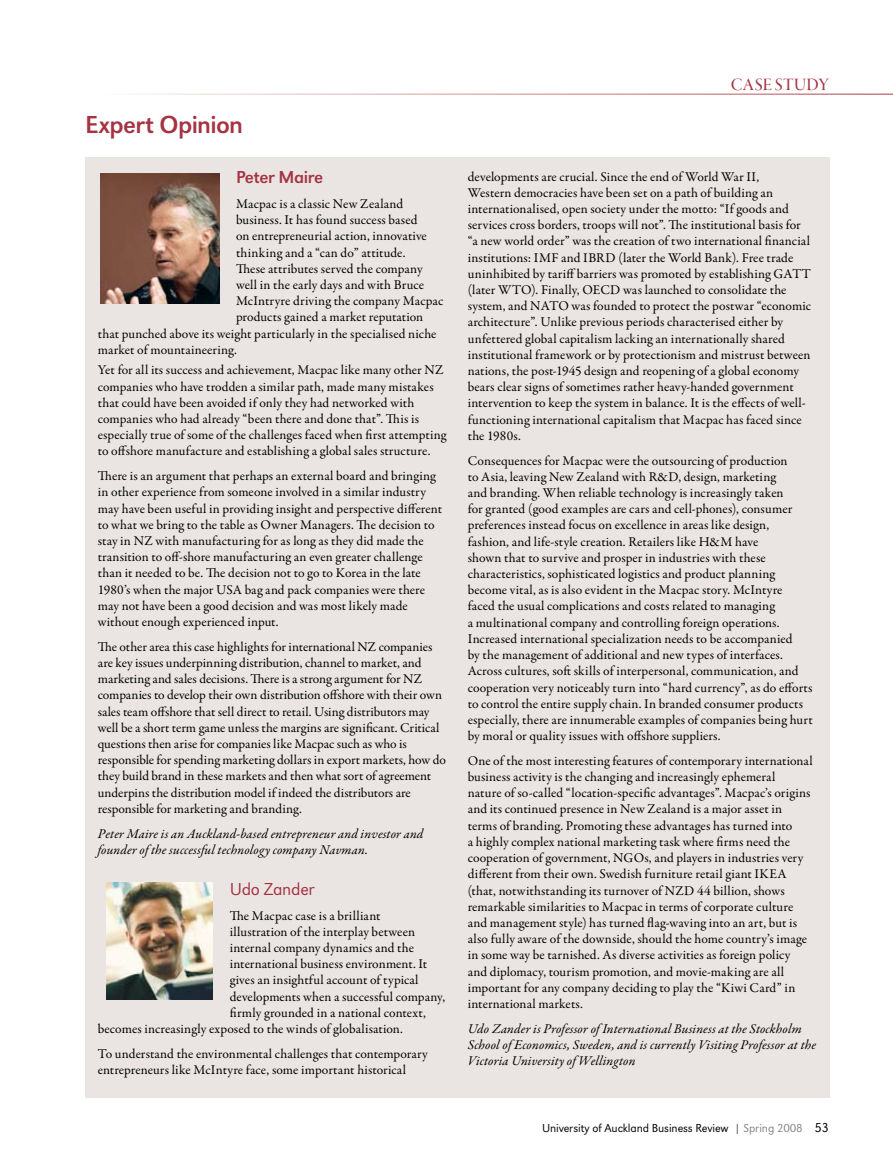
<style>
.page{position:relative;width:893px;height:1170px;background:#fff}
.page>*{position:absolute;margin:0;border:0;box-sizing:border-box;transform-origin:0 0}
.t1{font:25.5px "Grot Macron Reg";letter-spacing:-.025em;color:#a53443}
.t2{font:18px "Grot Macron Reg";letter-spacing:-.025em;color:#a53443}
.t3{font:18px "Garamond Premr Pro Med Disp";color:#a53443}
.t4{font:300 18px "Grot Macron";letter-spacing:-.015em;color:#a53443}
.t5{font:13.5px/16.2px "Garamond Premr Pro";letter-spacing:.005em;color:#000}
.t6{font:italic 13.5px/16.2px "Garamond Premr Pro";letter-spacing:.01em;color:#000}
.t7{font:300 12px "Grot Macron";letter-spacing:-.01em;color:#000}
.s1{color:#808285}
.s2{font-size:13.5px}
</style>
<div class="page">
<div style="left:85px;top:158px;width:744px;height:939px;background:#eae5e2"></div>
<img style="left:101px;top:173px;width:118px;height:130px">
<img style="left:106px;top:882px;width:107px;height:116px">
<h1 class="t1" style="left:85px;top:109px;width:160px">Expert Opinion</h1>
<h2 class="t2" style="left:236px;top:167px;width:89px">Peter Maire</h2>
<p class="t5" style="left:236px;top:196px;width:169px">Macpac is a classic New Zealand</p>
<p class="t5" style="left:236px;top:212px;width:183px">business. It has found success based</p>
<p class="t5" style="left:236px;top:228px;width:192px">on entrepreneurial action, innovative</p>
<p class="t5" style="left:236px;top:244px;width:171px">thinking and a “can do” attitude.</p>
<p class="t5" style="left:236px;top:261px;width:188px">These attributes served the company</p>
<p class="t5" style="left:236px;top:277px;width:190px">well in the early days and with Bruce</p>
<p class="t5" style="left:236px;top:293px;width:209px">McIntryre driving the company Macpac</p>
<p class="t5" style="left:236px;top:309px;width:189px">products gained a market reputation</p>
<p class="t5" style="left:98px;top:325px;width:340px">that punched above its weight particularly in the specialised niche</p>
<p class="t5" style="left:98px;top:342px;width:141px">market of mountaineering.</p>
<p class="t5" style="left:98px;top:362px;width:350px">Yet for all its success and achievement, Macpac like many other NZ companies who have trodden a similar path, made many mistakes that could have been avoided if only they had networked with companies who had already “been there and done that”. This is especially true of some of the challenges faced when first attempting to offshore manufacture and establishing a global sales structure.</p>
<p class="t5" style="left:98px;top:468px;width:346px">There is an argument that perhaps an external board and bringing in other experience from someone involved in a similar industry may have been useful in providing insight and perspective different to what we bring to the table as Owner Managers. The decision to stay in NZ with manufacturing for as long as they did made the transition to off-shore manufacturing an even greater challenge than it needed to be. The decision not to go to Korea in the late 1980’s when the major USA bag and pack companies were there may not have been a good decision and was most likely made without enough experienced input.</p>
<p class="t5" style="left:98px;top:638px;width:350px">The other area this case highlights for international NZ companies are key issues underpinning distribution, channel to market, and marketing and sales decisions. There is a strong argument for NZ companies to develop their own distribution offshore with their own sales team offshore that sell direct to retail. Using distributors may well be a short term game unless the margins are significant. Critical questions then arise for companies like Macpac such as who is responsible for spending marketing dollars in export markets, how do they build brand in these markets and then what sort of agreement underpins the distribution model if indeed the distributors are responsible for marketing and branding.</p>
<p class="t6" style="left:98px;top:825px;width:327px">Peter Maire is an Auckland-based entrepreneur and investor and founder of the successful technology company Navman.</p>
<h2 class="t4" style="left:230px;top:878px;width:87px">Udo Zander</h2>
<p class="t5" style="left:230px;top:907px;width:152px">The Macpac case is a brilliant</p>
<p class="t5" style="left:230px;top:923px;width:187px">illustration of the interplay between</p>
<p class="t5" style="left:230px;top:939px;width:186px">internal company dynamics and the</p>
<p class="t5" style="left:230px;top:956px;width:199px">international business environment. It</p>
<p class="t5" style="left:230px;top:972px;width:190px">gives an insightful account of typical</p>
<p class="t5" style="left:230px;top:988px;width:217px">developments when a successful company,</p>
<p class="t5" style="left:230px;top:1004px;width:198px">firmly grounded in a national context,</p>
<p class="t5" style="left:98px;top:1020px;width:307px">becomes increasingly exposed to the winds of globalisation.</p>
<p class="t5" style="left:98px;top:1045px;width:332px">To understand the environmental challenges that contemporary entrepreneurs like McIntyre face, some important historical</p>
<h2 class="t3" style="left:731px;top:75px;width:12px">CASE</h2>
<h2 class="t3" style="left:775px;top:75px;width:12px">STUDY</h2>
<p class="t5" style="left:468px;top:168px;width:345px">developments are crucial. Since the end of World War II,<br>Western democracies have been set on a path of building an internationalised, open society under the motto: “If goods and services cross borders, troops will not”. The institutional basis for “a new world order” was the creation of two international financial institutions: IMF and IBRD (later the World Bank). Free trade uninhibited by tariff barriers was promoted by establishing GATT (later WTO). Finally, OECD was launched to consolidate the system, and NATO was founded to protect the postwar “economic architecture”. Unlike previous periods characterised either by unfettered global capitalism lacking an internationally shared institutional framework or by protectionism and mistrust between nations, the post-1945 design and reopening of a global economy bears clear signs of sometimes rather heavy-handed government intervention to keep the system in balance. It is the effects of well&shy;functioning international capitalism that Macpac has faced since the 1980s.</p>
<p class="t5" style="left:468px;top:452px;width:346px">Consequences for Macpac were the outsourcing of production<br>to Asia, leaving New Zealand with R&amp;D, design, marketing<br>and branding. When reliable technology is increasingly taken<br>for granted (good examples are cars and cell-phones), consumer preferences instead focus on excellence in areas like design, fashion, and life-style creation. Retailers like H&amp;M have<br>shown that to survive and prosper in industries with these characteristics, sophisticated logistics and product planning become vital, as is also evident in the Macpac story. McIntyre faced the usual complications and costs related to managing<br>a multinational company and controlling foreign operations.<br>Increased international specialization needs to be accompanied<br>by the management of additional and new types of interfaces.<br>Across cultures, soft skills of interpersonal, communication, and cooperation very noticeably turn into “hard currency”, as do efforts to control the entire supply chain. In branded consumer products especially, there are innumerable examples of companies being hurt by moral or quality issues with offshore suppliers.</p>
<p class="t5" style="left:468px;top:752px;width:346px">One of the most interesting features of contemporary international business activity is the changing and increasingly ephemeral<br>nature of so-called “location-specific advantages”. Macpac’s origins and its continued presence in New Zealand is a major asset in terms of branding. Promoting these advantages has turned into<br>a highly complex national marketing task where firms need the cooperation of government, NGOs, and players in industries very different from their own. Swedish furniture retail giant IKEA (that, notwithstanding its turnover of NZD 44 billion, shows remarkable similarities to Macpac in terms of corporate culture and management style) has turned flag-waving into an art, but is also fully aware of the downside, should the home country’s image in some way be tarnished. As diverse activities as foreign policy and diplomacy, tourism promotion, and movie-making are all important for any company deciding to play the “Kiwi Card” in international markets.</p>
<p class="t6" style="left:468px;top:1020px;width:350px">Udo Zander is Professor of International Business at the Stockholm<br>School of Economics, Sweden, and is currently Visiting Professor at the<br>Victoria University of Wellington</p>
<p class="t7" style="left:542px;top:1121px;width:289px">University of Auckland Business Review | <span class="s1">Spring 2008</span> <span class="s2">53</span></p>
</div>
